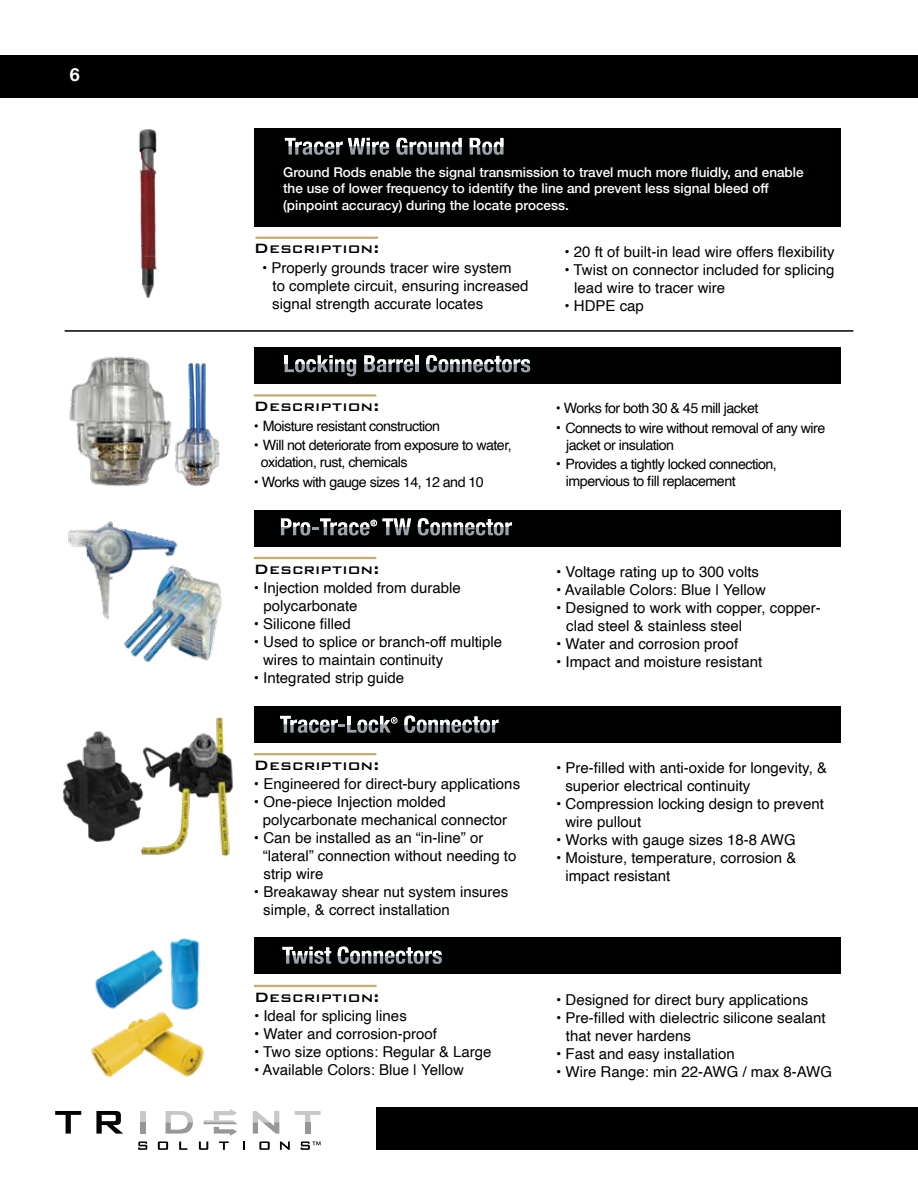
<style>
.page{position:relative;width:918px;height:1188px;background:#fff}
.page>*{position:absolute;margin:0;border:0;box-sizing:border-box;transform-origin:0 0}
.t1{font:500 18px "Bank Gothic BT";color:#000101}
.t2{font:700 18px "Helvetica Neue";color:#fff}
.t3{font:15px/18px "Helvetica";color:#000101}
.t4{font:14.25px/17.1px "Helvetica";letter-spacing:-.035em;color:#000101}
.t5{font:500 13.5px/16.2px "Helvetica Neue";color:#fff}
.s1{font-size:15px}
</style>
<div class="page">
<div style="left:0;top:55px;width:918px;height:43px;background:#000"></div>
<div style="left:376px;top:1107px;width:542px;height:43px;background:#000"></div>
<svg style="left:55px;top:1111px;width:26px;height:23px"></svg>
<svg style="left:96px;top:1111px;width:27px;height:23px"></svg>
<div style="left:140px;top:1111px;width:5px;height:11px;background:#c8c8c8"></div>
<svg style="left:295px;top:1111px;width:26px;height:11px"></svg>
<div style="left:140px;top:1122px;width:5px;height:12px;background:#979797"></div>
<svg style="left:166px;top:1111px;width:27px;height:23px"></svg>
<div style="left:305px;top:1122px;width:5px;height:12px;background:#979797"></div>
<svg style="left:253px;top:1111px;width:26px;height:23px"></svg>
<svg style="left:138px;top:1141px;width:9px;height:9px"></svg>
<svg style="left:158px;top:1141px;width:10px;height:9px"></svg>
<svg style="left:179px;top:1141px;width:8px;height:9px"></svg>
<svg style="left:199px;top:1109px;width:38px;height:41px"></svg>
<svg style="left:243px;top:1141px;width:2px;height:9px"></svg>
<svg style="left:259px;top:1141px;width:11px;height:9px"></svg>
<svg style="left:280px;top:1141px;width:10px;height:9px"></svg>
<svg style="left:301px;top:1141px;width:20px;height:9px"></svg>
<img style="left:138px;top:129px;width:20px;height:169px">
<img style="left:90px;top:938px;width:114px;height:140px">
<img style="left:69px;top:356px;width:151px;height:130px">
<img style="left:68px;top:521px;width:154px;height:141px">
<div style="left:254px;top:937px;width:587px;height:37px;background:#000101"></div>
<div style="left:254px;top:510px;width:587px;height:37px;background:#000101"></div>
<div style="left:254px;top:706px;width:587px;height:37px;background:#000101"></div>
<div style="left:254px;top:128px;width:586px;height:98px;background:#000101"></div>
<hr style="left:254px;top:557px;width:122px;height:2px;background:#c4ac73">
<hr style="left:254px;top:753px;width:122px;height:2px;background:#c4ac73">
<hr style="left:254px;top:985px;width:123px;height:2px;background:#c4ac73">
<hr style="left:256px;top:237px;width:122px;height:2px;background:#c4ac73">
<svg style="left:281px;top:518px;width:130px;height:18px"></svg>
<svg style="left:418px;top:518px;width:94px;height:18px"></svg>
<svg style="left:282px;top:947px;width:49px;height:17px"></svg>
<svg style="left:338px;top:947px;width:104px;height:17px"></svg>
<hr style="left:65px;top:330px;width:788px;height:2px;background:#000101">
<img style="left:63px;top:717px;width:170px;height:140px">
<svg style="left:280px;top:716px;width:118px;height:17px"></svg>
<svg style="left:404px;top:716px;width:95px;height:17px"></svg>
<svg style="left:285px;top:138px;width:104px;height:17px"></svg>
<svg style="left:396px;top:137px;width:66px;height:18px"></svg>
<svg style="left:470px;top:138px;width:34px;height:17px"></svg>
<div style="left:254px;top:347px;width:587px;height:37px;background:#000101"></div>
<hr style="left:254px;top:394px;width:122px;height:3px;background:#c4ac73">
<svg style="left:285px;top:355px;width:71px;height:21px"></svg>
<svg style="left:364px;top:355px;width:54px;height:17px"></svg>
<svg style="left:426px;top:355px;width:104px;height:17px"></svg>
<p class="t2" style="left:70px;top:60px;width:12px">6</p>
<p class="t5" style="left:283px;top:163px;width:522px">Ground Rods enable the signal transmission to travel much more fluidly, and enable the use of lower frequency to identify the line and prevent less signal bleed off (pinpoint accuracy) during the locate process.</p>
<p class="t1" style="left:254px;top:239px;width:127px">Description:</p>
<p class="t3" style="left:272px;top:259px;width:258px;text-indent:-10px">• Properly grounds tracer wire system<br>to complete circuit, ensuring increased signal strength accurate locates</p>
<p class="t3" style="left:564px;top:243px;width:272px">• 20 ft of built-in lead wire offers flexibility</p>
<p class="t3" style="left:574px;top:261px;width:262px;text-indent:-10px">• Twist on connector included for splicing lead wire to tracer wire</p>
<p class="t3" style="left:564px;top:297px;width:81px">• HDPE cap</p>
<p class="t1" style="left:254px;top:397px;width:127px">Description:</p>
<p class="t4" style="left:254px;top:417px;width:188px">• Moisture resistant construction</p>
<p class="t4" style="left:261px;top:437px;width:253px;text-indent:-7px">• Will not deteriorate from exposure to water, oxidation, rust, chemicals</p>
<p class="t4" style="left:254px;top:474px;width:231px">• Works with gauge sizes 14, 12 and 10</p>
<p class="t1" style="left:254px;top:559px;width:127px">Description:</p>
<p class="t3" style="left:263px;top:579px;width:199px;text-indent:-10px">• Injection molded from durable polycarbonate</p>
<p class="t3" style="left:254px;top:615px;width:98px">• Silicone filled</p>
<p class="t3" style="left:263px;top:633px;width:241px;text-indent:-9px">• Used to splice or branch-off multiple wires to maintain continuity</p>
<p class="t3" style="left:254px;top:669px;width:152px">• Integrated strip guide</p>
<p class="t1" style="left:254px;top:755px;width:127px">Description:</p>
<p class="t3" style="left:254px;top:775px;width:268px">• Engineered for direct-bury applications</p>
<p class="t3" style="left:263px;top:793px;width:246px;text-indent:-9px">• One-piece Injection molded polycarbonate mechanical connector</p>
<p class="t3" style="left:263px;top:829px;width:255px;text-indent:-9px">• Can be installed as an “in-line” or “lateral” connection without needing to strip wire</p>
<p class="t3" style="left:263px;top:883px;width:247px;text-indent:-9px">• Breakaway shear nut system insures simple, &amp; correct installation</p>
<p class="t1" style="left:254px;top:987px;width:127px">Description:</p>
<p class="t3" style="left:254px;top:1007px;width:154px">• Ideal for splicing lines</p>
<p class="t3" style="left:254px;top:1025px;width:185px">• Water and corrosion-proof</p>
<p class="t3" style="left:254px;top:1043px;width:239px">• Two size options: Regular &amp; Large</p>
<p class="t3" style="left:254px;top:1061px;width:211px">• Available Colors: Blue | Yellow</p>
<p class="t4" style="left:556px;top:400px;width:204px">• Works for both 30 &amp; 45 mill jacket</p>
<p class="t4" style="left:566px;top:419px;width:261px;text-indent:-10px"><span class="s1">•</span> Connects to wire without removal of any wire jacket or insulation</p>
<p class="t4" style="left:566px;top:456px;width:212px;text-indent:-10px"><span class="s1">•</span> Provides a tightly locked connection, impervious to fill replacement</p>
<p class="t3" style="left:556px;top:563px;width:204px">• Voltage rating up to 300 volts</p>
<p class="t3" style="left:556px;top:581px;width:211px">• Available Colors: Blue | Yellow</p>
<p class="t3" style="left:566px;top:599px;width:256px;text-indent:-10px">• Designed to work with copper, copper&shy;clad steel &amp; stainless steel</p>
<p class="t3" style="left:556px;top:635px;width:184px">• Water and corrosion proof</p>
<p class="t3" style="left:556px;top:653px;width:208px">• Impact and moisture resistant</p>
<p class="t3" style="left:565px;top:760px;width:263px;text-indent:-9px">• Pre-filled with anti-oxide for longevity, &amp; superior electrical continuity</p>
<p class="t3" style="left:565px;top:796px;width:260px;text-indent:-9px">• Compression locking design to prevent wire pullout</p>
<p class="t3" style="left:556px;top:832px;width:241px">• Works with gauge sizes 18-8 AWG</p>
<p class="t3" style="left:565px;top:850px;width:233px;text-indent:-9px">• Moisture, temperature, corrosion &amp; impact resistant</p>
<p class="t3" style="left:556px;top:991px;width:254px">• Designed for direct bury applications</p>
<p class="t3" style="left:566px;top:1009px;width:261px;text-indent:-10px">• Pre-filled with dielectric silicone sealant that never hardens</p>
<p class="t3" style="left:556px;top:1045px;width:180px">• Fast and easy installation</p>
<p class="t3" style="left:556px;top:1063px;width:277px">• Wire Range: min 22-AWG / max 8-AWG</p>
</div>
